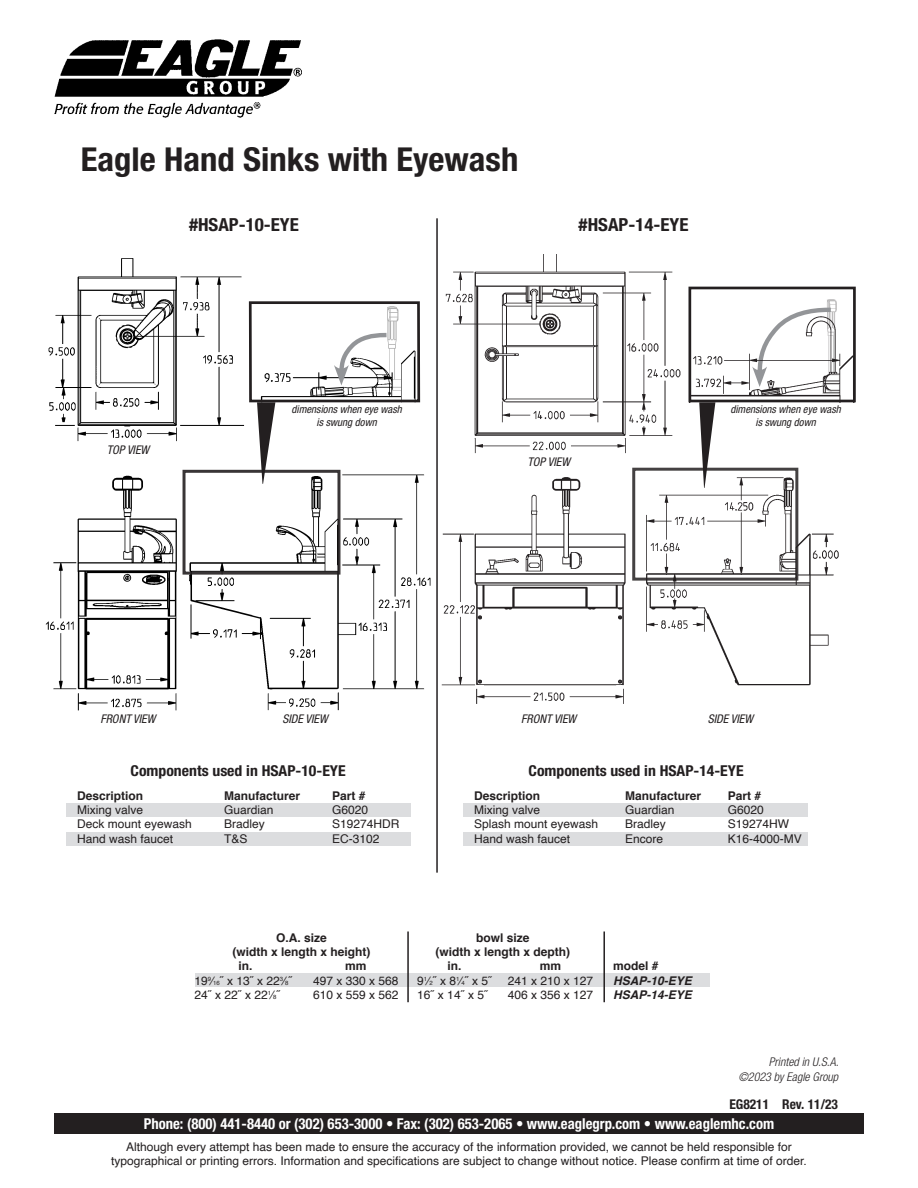
<style>
.page{position:relative;width:918px;height:1188px;background:#fff}
.page>*{position:absolute;margin:0;border:0;box-sizing:border-box;transform-origin:0 0}
.t1{font:700 condensed 33px "Helvetica Neue LT Pro";color:#231f20;scale:1.05 1}
.t2{font:700 condensed 18px "Helvetica Neue LT Pro";color:#231f20;scale:1.05 1}
.t3{font:700 condensed 15px "Helvetica Neue LT Pro";color:#fff}
.t4{font:700 condensed 15px "Helvetica Neue LT Pro";color:#231f20;scale:1.05 1}
.Notes_5{font:700 condensed 13.5px "Helvetica Neue LT Pro";color:#231f20}
.t5{font:12px "Helvetica";color:#231f20}
.t6{font:700 12px "Helvetica";color:#231f20}
.t7{font:italic condensed 12px "Helvetica Neue LT Pro";color:#231f20}
.t8{font:italic 300 condensed 12px "Helvetica Neue LT Pro";color:#231f20}
.t9{font:italic 700 12px "Helvetica";color:#231f20}
.t10{font:italic condensed 10.8px/12.9px "Helvetica Neue LT Pro";color:#231f20;text-align:center}
.s1{font-size:6px}
</style>
<div class="page">
<img style="left:45px;top:258px;width:386px;height:453px">
<img style="left:441px;top:255px;width:400px;height:449px">
<img style="left:820px;top:299px;width:21px;height:12px">
<img style="left:54px;top:39px;width:248px;height:78px">
<div style="left:54px;top:1113px;width:810px;height:21px;background:#231f20"></div>
<div style="left:195px;top:974px;width:514px;height:13px;background:#dcdddf"></div>
<hr style="left:407px;top:932px;width:2px;height:70px;background:#231f20">
<hr style="left:603px;top:932px;width:2px;height:70px;background:#231f20">
<div style="left:67px;top:803px;width:344px;height:14px;background:#dcdddf"></div>
<div style="left:67px;top:832px;width:344px;height:14px;background:#dcdddf"></div>
<div style="left:464px;top:803px;width:344px;height:14px;background:#dcdddf"></div>
<div style="left:464px;top:832px;width:344px;height:14px;background:#dcdddf"></div>
<svg style="left:248px;top:300px;width:173px;height:184px"></svg>
<svg style="left:752px;top:305px;width:81px;height:6px"></svg>
<img style="left:692px;top:311px;width:160px;height:87px">
<div style="left:688px;top:287px;width:168px;height:115px;border:3px solid #231f20"></div>
<hr style="left:436px;top:218px;width:2px;height:655px;background:#231f20">
<div style="left:183px;top:470px;width:157px;height:105px;border:3px solid #231f20"></div>
<div style="left:632px;top:468px;width:166px;height:113px;border:3px solid #231f20"></div>
<svg style="left:699px;top:402px;width:16px;height:86px"></svg>
<p class="t1" style="left:81px;top:139px;width:418px">Eagle Hand Sinks with Eyewash</p>
<p class="t2" style="left:189px;top:214px;width:106px">#HSAP-10-EYE</p>
<p class="t2" style="left:579px;top:214px;width:106px">#HSAP-14-EYE</p>
<p class="t7" style="left:107px;top:443px;width:44px">TOP VIEW</p>
<p class="t10" style="left:292px;top:403px;width:112px">dimensions when eye wash is swung down</p>
<p class="t10" style="left:730px;top:403px;width:112px">dimensions when eye wash is swung down</p>
<p class="t7" style="left:527px;top:455px;width:44px">TOP VIEW</p>
<p class="t7" style="left:100px;top:712px;width:57px">FRONT VIEW</p>
<p class="t7" style="left:282px;top:712px;width:47px">SIDE VIEW</p>
<p class="t7" style="left:521px;top:712px;width:57px">FRONT VIEW</p>
<p class="t7" style="left:708px;top:712px;width:47px">SIDE VIEW</p>
<p class="t4" style="left:131px;top:762px;width:206px">Components used in HSAP-10-EYE</p>
<p class="t4" style="left:529px;top:762px;width:206px">Components used in HSAP-14-EYE</p>
<p class="t6" style="left:77px;top:786px;width:68px">Description</p>
<p class="t6" style="left:224px;top:786px;width:78px">Manufacturer</p>
<p class="t6" style="left:332px;top:786px;width:35px">Part #</p>
<p class="t5" style="left:77px;top:800px;width:68px">Mixing valve</p>
<p class="t5" style="left:224px;top:800px;width:51px">Guardian</p>
<p class="t5" style="left:332px;top:800px;width:38px">G6020</p>
<p class="t5" style="left:77px;top:815px;width:116px">Deck mount eyewash</p>
<p class="t5" style="left:224px;top:815px;width:42px">Bradley</p>
<p class="t5" style="left:332px;top:815px;width:69px">S19274HDR</p>
<p class="t5" style="left:77px;top:829px;width:98px">Hand wash faucet</p>
<p class="t5" style="left:224px;top:829px;width:25px">T&amp;S</p>
<p class="t5" style="left:332px;top:829px;width:49px">EC-3102</p>
<p class="t6" style="left:474px;top:786px;width:68px">Description</p>
<p class="t6" style="left:625px;top:786px;width:78px">Manufacturer</p>
<p class="t6" style="left:728px;top:786px;width:35px">Part #</p>
<p class="t5" style="left:474px;top:800px;width:68px">Mixing valve</p>
<p class="t5" style="left:625px;top:800px;width:51px">Guardian</p>
<p class="t5" style="left:728px;top:800px;width:38px">G6020</p>
<p class="t5" style="left:474px;top:815px;width:126px">Splash mount eyewash</p>
<p class="t5" style="left:625px;top:815px;width:42px">Bradley</p>
<p class="t5" style="left:728px;top:815px;width:63px">S19274HW</p>
<p class="t5" style="left:474px;top:829px;width:98px">Hand wash faucet</p>
<p class="t5" style="left:625px;top:829px;width:40px">Encore</p>
<p class="t5" style="left:728px;top:829px;width:76px">K16-4000-MV</p>
<p class="t6" style="left:276px;top:928px;width:52px">O.A. size</p>
<p class="t6" style="left:476px;top:928px;width:55px">bowl size</p>
<p class="t6" style="left:232px;top:942px;width:140px">(width x length x height)</p>
<p class="t6" style="left:436px;top:942px;width:136px">(width x length x depth)</p>
<p class="t6" style="left:239px;top:957px;width:15px">in.</p>
<p class="t6" style="left:345px;top:957px;width:23px">mm</p>
<p class="t6" style="left:447px;top:957px;width:16px">in.</p>
<p class="t6" style="left:540px;top:957px;width:23px">mm</p>
<p class="t6" style="left:613px;top:957px;width:47px">model #</p>
<p class="t5" style="left:195px;top:971px;width:100px">19<sup>9</sup>⁄<span class="s1">16</span>˝ x 13˝ x 22<sup>3</sup>⁄<span class="s1">8</span>˝</p>
<p class="t5" style="left:313px;top:971px;width:87px">497 x 330 x 568</p>
<p class="t5" style="left:417px;top:971px;width:76px">9<sup>1</sup>⁄<span class="s1">2</span>˝ x 8<sup>1</sup>⁄<span class="s1">4</span>˝ x 5˝</p>
<p class="t5" style="left:508px;top:971px;width:87px">241 x 210 x 127</p>
<p class="t9" style="left:613px;top:971px;width:80px">HSAP-10-EYE</p>
<p class="t5" style="left:195px;top:986px;width:88px">24˝ x 22˝ x 22<sup>1</sup>⁄<span class="s1">8</span>˝</p>
<p class="t5" style="left:313px;top:986px;width:87px">610 x 559 x 562</p>
<p class="t5" style="left:417px;top:986px;width:72px">16˝ x 14˝ x 5˝</p>
<p class="t5" style="left:508px;top:986px;width:87px">406 x 356 x 127</p>
<p class="t9" style="left:613px;top:985px;width:80px">HSAP-14-EYE</p>
<p class="t8" style="left:769px;top:1055px;width:71px">Printed in U.S.A.</p>
<p class="t8" style="left:738px;top:1069px;width:101px">©2023 by Eagle Group</p>
<p class="Notes_5" style="left:729px;top:1096px;width:110px">EG8211 Rev. 11/23</p>
<p class="t3" style="left:144px;top:1115px;width:632px">Phone: (800) 441-8440 or (302) 653-3000 • Fax: (302) 653-2065 • www.eaglegrp.com • www.eaglemhc.com</p>
<p class="t5" style="left:126px;top:1137px;width:667px">Although every attempt has been made to ensure the accuracy of the information provided, we cannot be held responsible for</p>
<p class="t5" style="left:111px;top:1152px;width:697px">typographical or printing errors. Information and specifications are subject to change without notice. Please confirm at time of order.</p>
</div>
